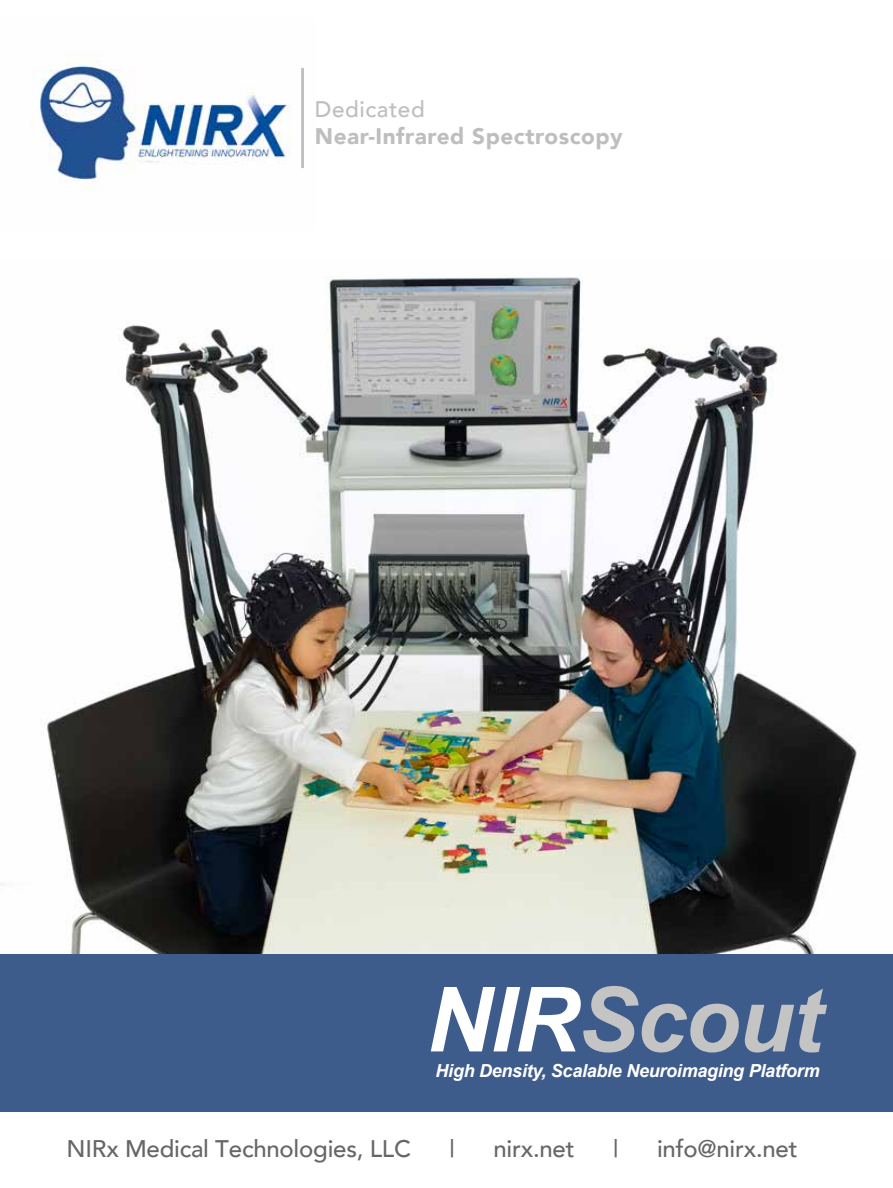
<style>
.page{position:relative;width:893px;height:1188px;background:#fff}
.page>*{position:absolute;margin:0;border:0;box-sizing:border-box;transform-origin:0 0}
.t1{font:italic 700 90px "Arial";letter-spacing:-.015em;color:#c4c4c4}
.t2{font:500 24px "Avenir";letter-spacing:-.01em;color:#666}
.t3{font:900 22.5px "Avenir";letter-spacing:.025em;color:#bebebe}
.t4{font:500 22.5px "Avenir";letter-spacing:.025em;color:#bebebe}
.t5{font:italic 700 18px "Arial";letter-spacing:-.015em;color:#fff}
.s1{color:#fff}
</style>
<div class="page">
<img style="left:33px;top:57px;width:258px;height:132px">
<hr style="left:301px;top:68px;width:3px;height:100px;background:#bfbfbf">
<img style="left:0;top:277px;width:858px;height:677px">
<div style="left:0;top:954px;width:893px;height:157px;background:#3e5c8b"></div>
<p class="t4" style="left:315px;top:90px;width:111px">Dedicated</p>
<p class="t3" style="left:315px;top:117px;width:309px">Near-Infrared Spectroscopy</p>
<h1 class="t1" style="left:427px;top:960px;width:397px"><span class="s1">NIR</span>Scout</h1>
<p class="t5" style="left:436px;top:1059px;width:386px">High Density, Scalable Neuroimaging Platform</p>
<p class="t5" style="left:439px;top:1068px;width:348px">High Density Scalable Neuroimaging Plat-</p>
<h2 class="t2" style="left:67px;top:1128px;width:346px">NIRx Medical Technologies, LLC</h2>
<h2 class="t2" style="left:450px;top:1128px;width:7px">|</h2>
<h2 class="t2" style="left:493px;top:1128px;width:83px">nirx.net</h2>
<h2 class="t2" style="left:613px;top:1128px;width:7px">|</h2>
<h2 class="t2" style="left:657px;top:1128px;width:142px">info@nirx.net</h2>
</div>
